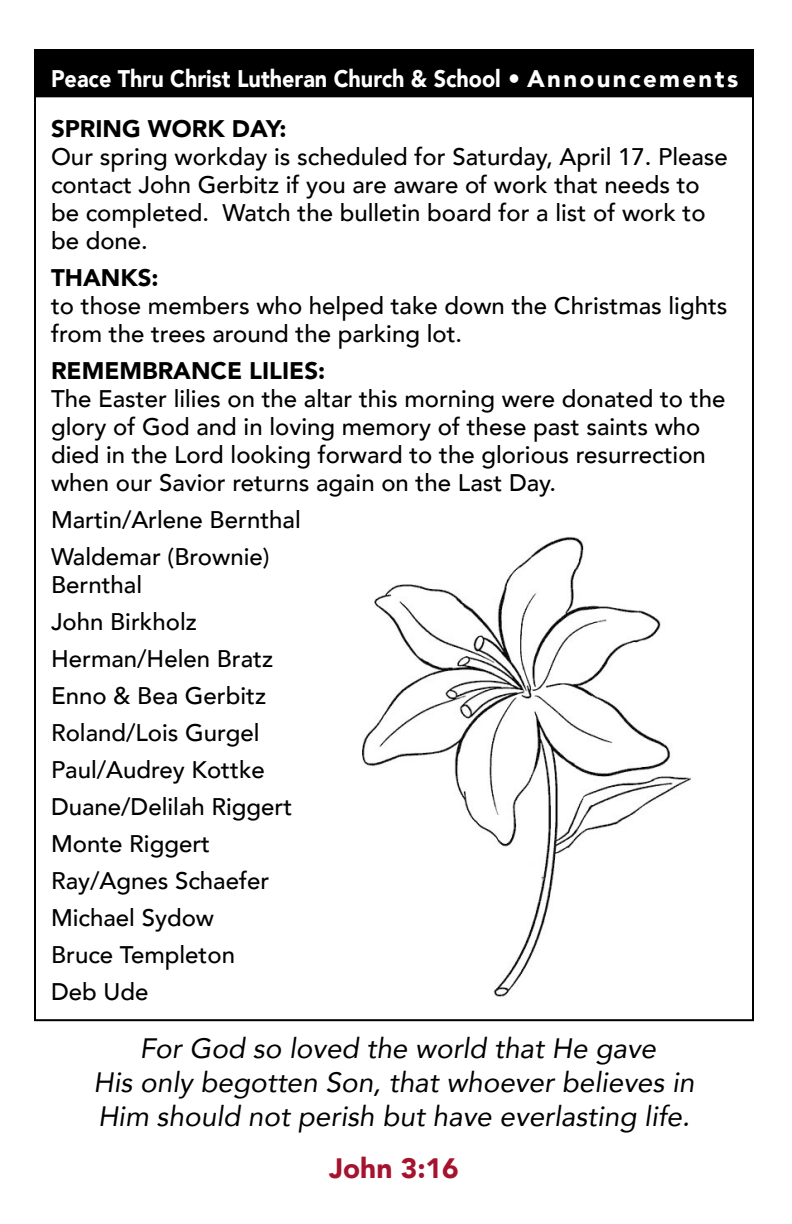
<style>
.page{position:relative;width:792px;height:1224px;background:#fff}
.page>*{position:absolute;margin:0;border:0;box-sizing:border-box;transform-origin:0 0}
.t1{font:italic 28px/34px "Avenir";color:#000;text-align:center}
.t2{font:900 28px "Avenir";color:#a6132e}
.t3{font:500 24px/37px "Avenir";color:#000}
.t4{font:900 24px "Avenir";color:#fff;scale:.9 1}
.t5{font:900 24px "Avenir";color:#000}
</style>
<div class="page">
<div style="left:35px;top:50px;width:718px;height:46px;background:#000"></div>
<div style="left:34px;top:49px;width:720px;height:48px;border:2px solid #000"></div>
<img style="left:362px;top:536px;width:330px;height:461px">
<p class="t4" style="left:51px;top:58px;width:765px">Peace Thru Christ Lutheran Church &amp; School • Announcements</p>
<p class="t5" style="left:51px;top:108px;width:237px">SPRING WORK DAY:</p>
<p class="t3" style="left:51px;top:141px;width:678px;line-height:28px">Our spring workday is scheduled for Saturday, April 17. Please contact John Gerbitz if you are aware of work that needs to be completed. Watch the bulletin board for a list of work to be done.</p>
<p class="t5" style="left:51px;top:257px;width:109px">THANKS:</p>
<p class="t3" style="left:51px;top:290px;width:678px;line-height:28px">to those members who helped take down the Christmas lights from the trees around the parking lot.</p>
<p class="t5" style="left:51px;top:350px;width:276px">REMEMBRANCE LILIES:</p>
<p class="t3" style="left:51px;top:383px;width:676px;line-height:28px">The Easter lilies on the altar this morning were donated to the glory of God and in loving memory of these past saints who died in the Lord looking forward to the glorious resurrection when our Savior returns again on the Last Day.</p>
<p class="t3" style="left:51px;top:500px;width:251px">Martin/Arlene Bernthal<br>Waldemar (Brownie)</p>
<p class="t3" style="left:51px;top:565px;width:243px">Bernthal<br>John Birkholz<br>Herman/Helen Bratz<br>Enno &amp; Bea Gerbitz<br>Roland/Lois Gurgel<br>Paul/Audrey Kottke<br>Duane/Delilah Riggert<br>Monte Riggert<br>Ray/Agnes Schaefer<br>Michael Sydow<br>Bruce Templeton<br>Deb Ude</p>
<p class="t1" style="left:94px;top:1032px;width:602px">For God so loved the world that He gave<br>His only begotten Son, that whoever believes in<br>Him should not perish but have everlasting life.</p>
<p class="t2" style="left:329px;top:1145px;width:131px">John 3:16</p>
</div>
